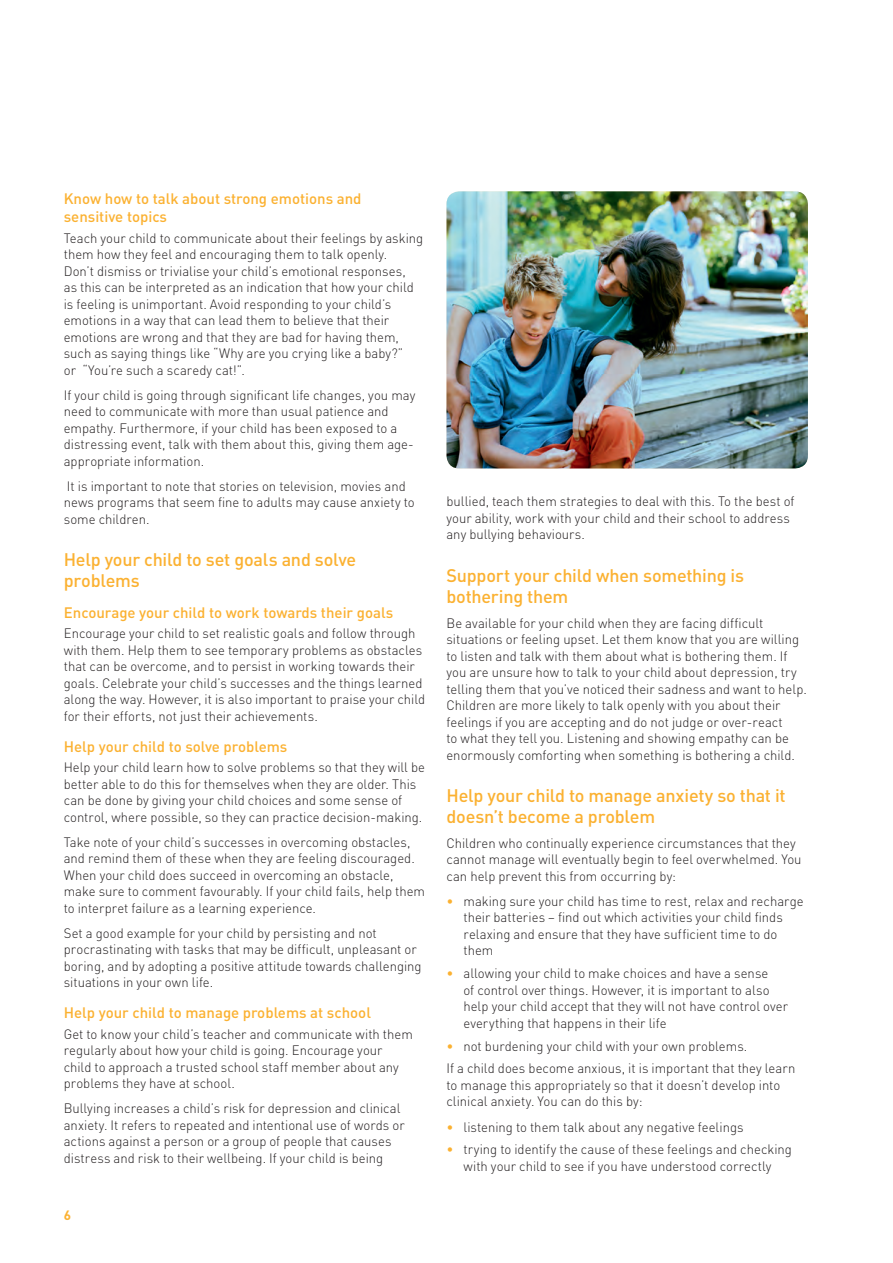
<style>
.page{position:relative;width:893px;height:1263px;background:#fff}
.page>*{position:absolute;margin:0;border:0;box-sizing:border-box;transform-origin:0 0}
.t1{font:500 18px/21px "DIN";letter-spacing:-.01em;color:#fbb131}
.t2{font:500 15px/18px "DIN";color:#fbb131}
.t3{font:300 13.5px/16.5px "DIN";color:#231f20}
.t4{font:700 13.35px "DIN";color:#fbb131}
.s1{color:#fbb131}
</style>
<div class="page">
<img style="left:446px;top:191px;width:362px;height:277px;border-radius:13px">
<p class="t2" style="left:64px;top:191px;width:299px">Know how to talk about strong emotions and sensitive topics</p>
<p class="t3" style="left:64px;top:231px;width:361px">Teach your child to communicate about their feelings by asking them how they feel and encouraging them to talk openly.<br>Don’t dismiss or trivialise your child’s emotional responses,<br>as this can be interpreted as an indication that how your child is feeling is unimportant. Avoid responding to your child’s emotions in a way that can lead them to believe that their emotions are wrong and that they are bad for having them, such as saying things like “Why are you crying like a baby?”<br>or “You’re such a scaredy cat!”.</p>
<p class="t3" style="left:64px;top:388px;width:353px">If your child is going through signifcant life changes, you may need to communicate with more than usual patience and empathy. Furthermore, if your child has been exposed to a distressing event, talk with them about this, giving them age&shy;appropriate information.</p>
<p class="t3" style="left:64px;top:479px;width:352px">It is important to note that stories on television, movies and news programs that seem fne to adults may cause anxiety to some children.</p>
<h1 class="t1" style="left:64px;top:551px;width:294px">Help your child to set goals and solve problems</h1>
<p class="t2" style="left:64px;top:605px;width:331px">Encourage your child to work towards their goals</p>
<p class="t3" style="left:64px;top:627px;width:363px">Encourage your child to set realistic goals and follow through with them. Help them to see temporary problems as obstacles that can be overcome, and to persist in working towards their goals. Celebrate your child’s successes and the things learned along the way. However, it is also important to praise your child for their efforts, not just their achievements.</p>
<p class="t2" style="left:64px;top:739px;width:225px">Help your child to solve problems</p>
<p class="t3" style="left:64px;top:761px;width:363px">Help your child learn how to solve problems so that they will be better able to do this for themselves when they are older. This can be done by giving your child choices and some sense of control, where possible, so they can practice decision-making.</p>
<p class="t3" style="left:64px;top:835px;width:363px">Take note of your child’s successes in overcoming obstacles, and remind them of these when they are feeling discouraged.<br>When your child does succeed in overcoming an obstacle, make sure to comment favourably. If your child fails, help them to interpret failure as a learning experience.</p>
<p class="t3" style="left:64px;top:926px;width:359px">Set a good example for your child by persisting and not procrastinating with tasks that may be diffcult, unpleasant or boring, and by adopting a positive attitude towards challenging situations in your own life.</p>
<p class="t2" style="left:64px;top:1005px;width:309px">Help your child to manage problems at school</p>
<p class="t3" style="left:64px;top:1027px;width:351px">Get to know your child’s teacher and communicate with them regularly about how your child is going. Encourage your child to approach a trusted school staff member about any problems they have at school.</p>
<p class="t3" style="left:64px;top:1102px;width:342px">Bullying increases a child’s risk for depression and clinical anxiety. It refers to repeated and intentional use of words or actions against a person or a group of people that causes distress and risk to their wellbeing. If your child is being</p>
<p class="t4" style="left:64px;top:1211px;width:9px">6</p>
<p class="t3" style="left:446px;top:495px;width:350px">bullied, teach them strategies to deal with this. To the best of your ability, work with your child and their school to address any bullying behaviours.</p>
<h1 class="t1" style="left:446px;top:566px;width:299px">Support your child when something is bothering them</h1>
<p class="t3" style="left:446px;top:616px;width:362px">Be available for your child when they are facing diffcult situations or feeling upset. Let them know that you are willing to listen and talk with them about what is bothering them. If you are unsure how to talk to your child about depression, try telling them that you’ve noticed their sadness and want to help.<br>Children are more likely to talk openly with you about their feelings if you are accepting and do not judge or over-react<br>to what they tell you. Listening and showing empathy can be enormously comforting when something is bothering a child.</p>
<h1 class="t1" style="left:446px;top:787px;width:341px">Help your child to manage anxiety so that it doesn’t become a problem</h1>
<p class="t3" style="left:446px;top:836px;width:357px">Children who continually experience circumstances that they cannot manage will eventually begin to feel overwhelmed. You can help prevent this from occurring by:</p>
<p class="t3" style="left:463px;top:894px;width:342px;text-indent:-17px"><span class="s1">•</span> making sure your child has time to rest, relax and recharge their batteries – fnd out which activities your child fnds relaxing and ensure that they have suffcient time to do them</p>
<p class="t3" style="left:463px;top:967px;width:326px;text-indent:-17px"><span class="s1">•</span> allowing your child to make choices and have a sense<br>of control over things. However, it is important to also help your child accept that they will not have control over everything that happens in their life</p>
<p class="t3" style="left:446px;top:1036px;width:350px;line-height:23px"><span class="s1">•</span> not burdening your child with your own problems.<br>If a child does become anxious, it is important that they learn</p>
<p class="t3" style="left:446px;top:1078px;width:335px">to manage this appropriately so that it doesn’t develop into clinical anxiety. You can do this by:</p>
<p class="t3" style="left:446px;top:1120px;width:299px"><span class="s1">•</span> listening to them talk about any negative feelings</p>
<p class="t3" style="left:446px;top:1143px;width:347px;text-align:center"><span class="s1">•</span> trying to identify the cause of these feelings and checking with your child to see if you have understood correctly</p>
</div>
